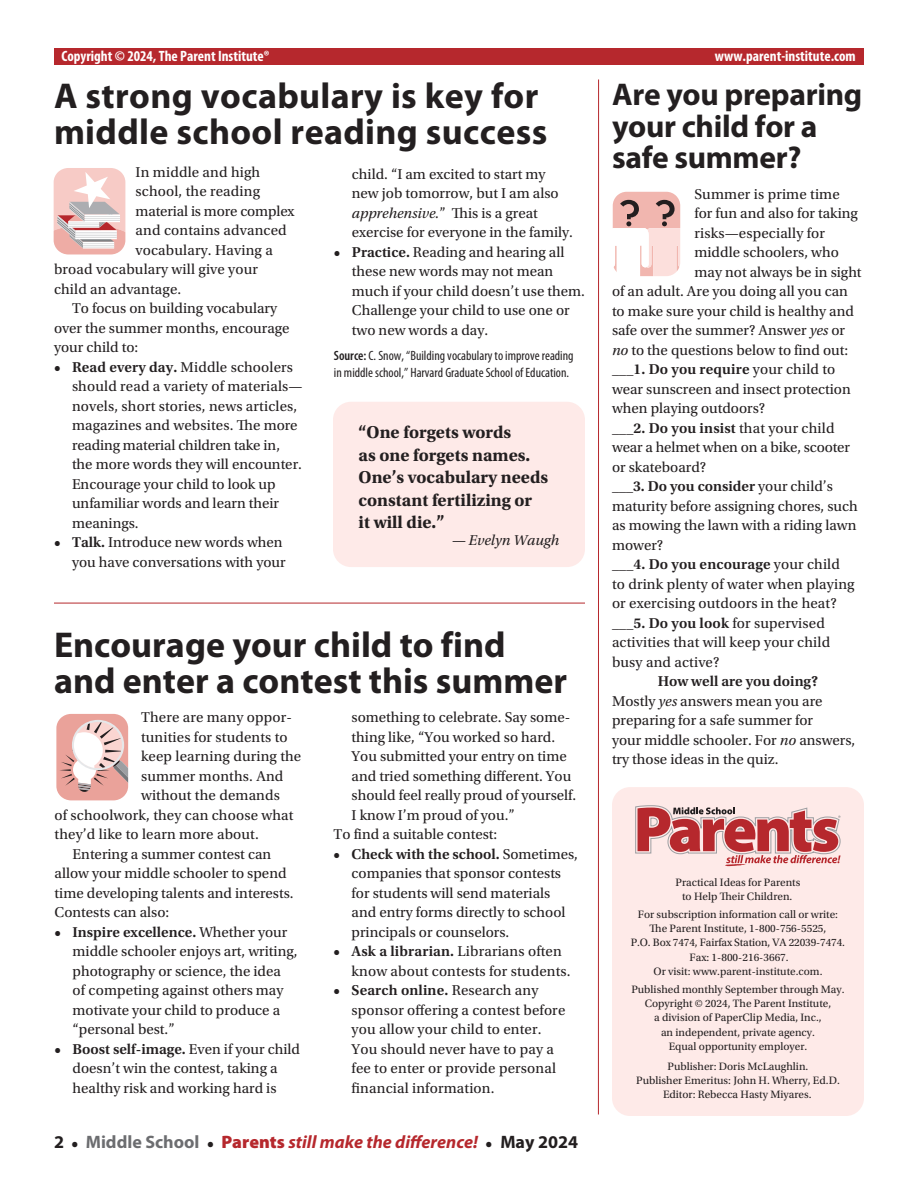
<style>
.page{position:relative;width:918px;height:1188px;background:#fff}
.page>*{position:absolute;margin:0;border:0;box-sizing:border-box;transform-origin:0 0}
.t1{font:700 36px/36px "Myriad Pro";letter-spacing:.01em;color:#231f20}
.t2{font:700 31.5px/31.5px "Myriad Pro";letter-spacing:-.01em;color:#231f20}
.t3{font:700 18px/22.5px "Utopia Std";color:#231f20}
.t4{font:italic 700 18px "Myriad Pro";color:#b6282d}
.t5{font:15px/19.5px "Utopia Std";color:#231f20}
.t6{font:600 15px "Utopia Std";letter-spacing:.01em;color:#231f20}
.t7{font:700 condensed 15px "Myriad Pro";color:#fff}
.t8{font:italic 15px "Utopia Std";color:#231f20}
.t9{font:condensed 13.5px/16.5px "Myriad Pro";color:#231f20}
.t10{font:11.25px/14.1px "Utopia Std";color:#231f20;text-align:center}
.s1{font-weight:600}
.s2{font-style:italic}
.s3{font-style:normal;color:#231f20}
.s4{font-family:"Utopia Std";font-style:normal;font-size:15px;color:#231f20}
.s5{font-style:normal;color:#6c6d70}
.s6{font-weight:900;font-style:normal}
.s7{font-weight:400}
</style>
<div class="page">
<div style="left:612px;top:787px;width:252px;height:329px;background:#feeae8;border-radius:18px"></div>
<svg style="left:635px;top:806px;width:206px;height:60px"></svg>
<div style="left:54px;top:49px;width:810px;height:16px;background:#b6282d"></div>
<svg style="left:53px;top:168px;width:73px;height:87px"></svg>
<svg style="left:612px;top:191px;width:69px;height:86px"></svg>
<div style="left:333px;top:402px;width:252px;height:165px;background:#feeae8;border-radius:18px"></div>
<hr style="left:54px;top:603px;width:531px;height:1px;background:#b6282d">
<hr style="left:598px;top:79px;width:1px;height:1036px;background:#b6282d">
<svg style="left:56px;top:714px;width:73px;height:87px"></svg>
<p class="t7" style="left:62px;top:46px;width:210px">Copyright © 2024, The Parent Institute®</p>
<p class="t7" style="left:715px;top:46px;width:142px">www.parent-institute.com</p>
<h1 class="t1" style="left:54px;top:77px;width:495px">A strong vocabulary is key for middle school reading success</h1>
<p class="t5" style="left:136px;top:162px;width:126px">In middle and high</p>
<p class="t5" style="left:136px;top:182px;width:126px">school, the reading</p>
<p class="t5" style="left:136px;top:201px;width:160px">material is more complex</p>
<p class="t5" style="left:136px;top:221px;width:153px">and contains advanced</p>
<p class="t5" style="left:136px;top:240px;width:139px">vocabulary. Having a</p>
<p class="t5" style="left:54px;top:260px;width:206px">broad vocabulary will give your</p>
<p class="t5" style="left:54px;top:279px;width:129px">child an advantage.</p>
<p class="t5" style="left:72px;top:299px;width:207px">To focus on building vocabulary</p>
<p class="t5" style="left:54px;top:318px;width:237px">over the summer months, encourage</p>
<p class="t5" style="left:54px;top:338px;width:86px">your child to:</p>
<p class="t5" style="left:72px;top:357px;width:232px;text-indent:-18px"><span class="s1">• Read every day.</span> Middle schoolers should read a variety of materials— novels, short stories, news articles, magazines and websites. The more reading material children take in, the more words they will encounter.<br>Encourage your child to look up unfamiliar words and learn their meanings.</p>
<p class="t5" style="left:54px;top:533px;width:233px;text-align:right"><span class="s1">• Talk.</span> Introduce new words when you have conversations with your</p>
<p class="t5" style="left:352px;top:165px;width:223px">child. “I am excited to start my new job tomorrow, but I am also <span class="s2">apprehensive.</span>” This is a great exercise for everyone in the family.</p>
<p class="t5" style="left:352px;top:243px;width:234px;text-indent:-18px"><span class="s1">• Practice.</span> Reading and hearing all these new words may not mean much if your child doesn’t use them.<br>Challenge your child to use one or two new words a day.</p>
<p class="t9" style="left:334px;top:348px;width:241px"><span class="s1">Source:</span> C. Snow, “Building vocabulary to improve reading in middle school,” Harvard Graduate School of Education.</p>
<p class="t3" style="left:359px;top:421px;width:191px">“One forgets words<br>as one forgets names.<br>One’s vocabulary needs constant fertilizing or<br>it will die.”</p>
<p class="t8" style="left:451px;top:532px;width:109px">— Evelyn Waugh</p>
<h1 class="t1" style="left:54px;top:626px;width:515px">Encourage your child to find and enter a contest this summer</h1>
<p class="t5" style="left:141px;top:708px;width:153px">There are many oppor-</p>
<p class="t5" style="left:141px;top:728px;width:148px">tunities for students to</p>
<p class="t5" style="left:141px;top:747px;width:162px">keep learning during the</p>
<p class="t5" style="left:141px;top:767px;width:144px">summer months. And</p>
<p class="t5" style="left:141px;top:786px;width:140px">without the demands</p>
<p class="t5" style="left:55px;top:806px;width:240px">of schoolwork, they can choose what</p>
<p class="t5" style="left:55px;top:825px;width:206px">they’d like to learn more about.</p>
<p class="t5" style="left:73px;top:845px;width:200px">Entering a summer contest can</p>
<p class="t5" style="left:55px;top:864px;width:234px">allow your middle schooler to spend</p>
<p class="t5" style="left:55px;top:884px;width:241px">time developing talents and interests.</p>
<p class="t5" style="left:55px;top:903px;width:116px">Contests can also:</p>
<p class="t5" style="left:73px;top:923px;width:226px;text-indent:-18px"><span class="s1">• Inspire excellence.</span> Whether your middle schooler enjoys art, writing, photography or science, the idea<br>of competing against others may motivate your child to produce a “personal best.”</p>
<p class="t5" style="left:55px;top:1040px;width:247px;text-align:center"><span class="s1">• Boost self-image.</span> Even if your child doesn’t win the contest, taking a healthy risk and working hard is</p>
<p class="t5" style="left:352px;top:708px;width:220px">something to celebrate. Say some-</p>
<p class="t5" style="left:352px;top:728px;width:205px">thing like, “You worked so hard.</p>
<p class="t5" style="left:352px;top:747px;width:217px">You submitted your entry on time</p>
<p class="t5" style="left:352px;top:767px;width:221px">and tried something different. You</p>
<p class="t5" style="left:352px;top:786px;width:226px">should feel really proud of yourself.</p>
<p class="t5" style="left:352px;top:806px;width:165px">I know I’m proud of you.”</p>
<p class="t5" style="left:334px;top:825px;width:165px">To find a suitable contest:</p>
<p class="t5" style="left:352px;top:845px;width:228px;text-indent:-18px"><span class="s1">• Check with the school.</span> Sometimes, companies that sponsor contests for students will send materials and entry forms directly to school principals or counselors.</p>
<p class="t5" style="left:352px;top:942px;width:221px;text-indent:-18px"><span class="s1">• Ask a librarian.</span> Librarians often know about contests for students.</p>
<p class="t5" style="left:352px;top:981px;width:215px;text-indent:-18px"><span class="s1">• Search online.</span> Research any sponsor offering a contest before you allow your child to enter.<br>You should never have to pay a fee to enter or provide personal financial information.</p>
<p class="t4" style="left:54px;top:1130px;width:526px"><span class="s3">2</span> <span class="s4">•</span> <span class="s5">Middle School</span> <span class="s4">•</span> <span class="s6">Parents</span> still make the difference! <span class="s4">•</span> <span class="s3">May 2024</span></p>
<h2 class="t2" style="left:612px;top:78px;width:252px">Are you preparing your child for a safe summer?</h2>
<p class="t5" style="left:694px;top:185px;width:147px">Summer is prime time</p>
<p class="t5" style="left:694px;top:204px;width:165px">for fun and also for taking</p>
<p class="t5" style="left:694px;top:224px;width:132px">risks—especially for</p>
<p class="t5" style="left:694px;top:243px;width:146px">middle schoolers, who</p>
<p class="t5" style="left:694px;top:263px;width:169px">may not always be in sight</p>
<p class="t5" style="left:612px;top:282px;width:238px">of an adult. Are you doing all you can</p>
<p class="t5" style="left:612px;top:302px;width:243px">to make sure your child is healthy and</p>
<p class="t5" style="left:612px;top:321px;width:235px">safe over the summer? Answer <span class="s2">yes</span> or</p>
<p class="t5" style="left:612px;top:341px;width:238px"><span class="s2">no</span> to the questions below to find out:</p>
<p class="t6" style="left:612px;top:361px;width:225px">___1. Do you require <span class="s7">your child to</span></p>
<p class="t5" style="left:612px;top:380px;width:240px">wear sunscreen and insect protection</p>
<p class="t5" style="left:612px;top:399px;width:155px">when playing outdoors?</p>
<p class="t6" style="left:612px;top:420px;width:224px">___2. Do you insist <span class="s7">that your child</span></p>
<p class="t5" style="left:612px;top:438px;width:239px">wear a helmet when on a bike, scooter</p>
<p class="t5" style="left:612px;top:458px;width:96px">or skateboard?</p>
<p class="t6" style="left:612px;top:478px;width:223px">___3. Do you consider <span class="s7">your child’s</span></p>
<p class="t5" style="left:612px;top:497px;width:247px">maturity before assigning chores, such</p>
<p class="t5" style="left:612px;top:516px;width:246px">as mowing the lawn with a riding lawn</p>
<p class="t5" style="left:612px;top:536px;width:53px">mower?</p>
<p class="t6" style="left:612px;top:556px;width:230px">___4. Do you encourage <span class="s7">your child</span></p>
<p class="t5" style="left:612px;top:575px;width:244px">to drink plenty of water when playing</p>
<p class="t5" style="left:612px;top:594px;width:226px">or exercising outdoors in the heat?</p>
<p class="t6" style="left:612px;top:615px;width:214px">___5. Do you look <span class="s7">for supervised</span></p>
<p class="t5" style="left:612px;top:633px;width:220px">activities that will keep your child</p>
<p class="t5" style="left:612px;top:653px;width:109px">busy and active?</p>
<p class="t5" style="left:612px;top:672px;width:245px;text-indent:46px"><span class="s1">How well are you doing?<br></span>Mostly <span class="s2">yes</span> answers mean you are preparing for a safe summer for<br>your middle schooler. For <span class="s2">no</span> answers, try those ideas in the quiz.</p>
<p class="t10" style="left:676px;top:875px;width:126px">Practical Ideas for Parents to Help Their Children.</p>
<p class="t10" style="left:631px;top:908px;width:216px">For subscription information call or write:<br>The Parent Institute, 1-800-756-5525,<br>P.O. Box 7474, Fairfax Station, VA 22039-7474.<br>Fax: 1-800-216-3667.<br>Or visit: www.parent-institute.com.</p>
<p class="t10" style="left:631px;top:983px;width:215px">Published monthly September through May.<br>Copyright © 2024, The Parent Institute,<br>a division of PaperClip Media, Inc.,<br>an independent, private agency.<br>Equal opportunity employer.</p>
<p class="t10" style="left:636px;top:1059px;width:205px">Publisher: Doris McLaughlin.<br>Publisher Emeritus: John H. Wherry, Ed.D.<br>Editor: Rebecca Hasty Miyares.</p>
</div>
